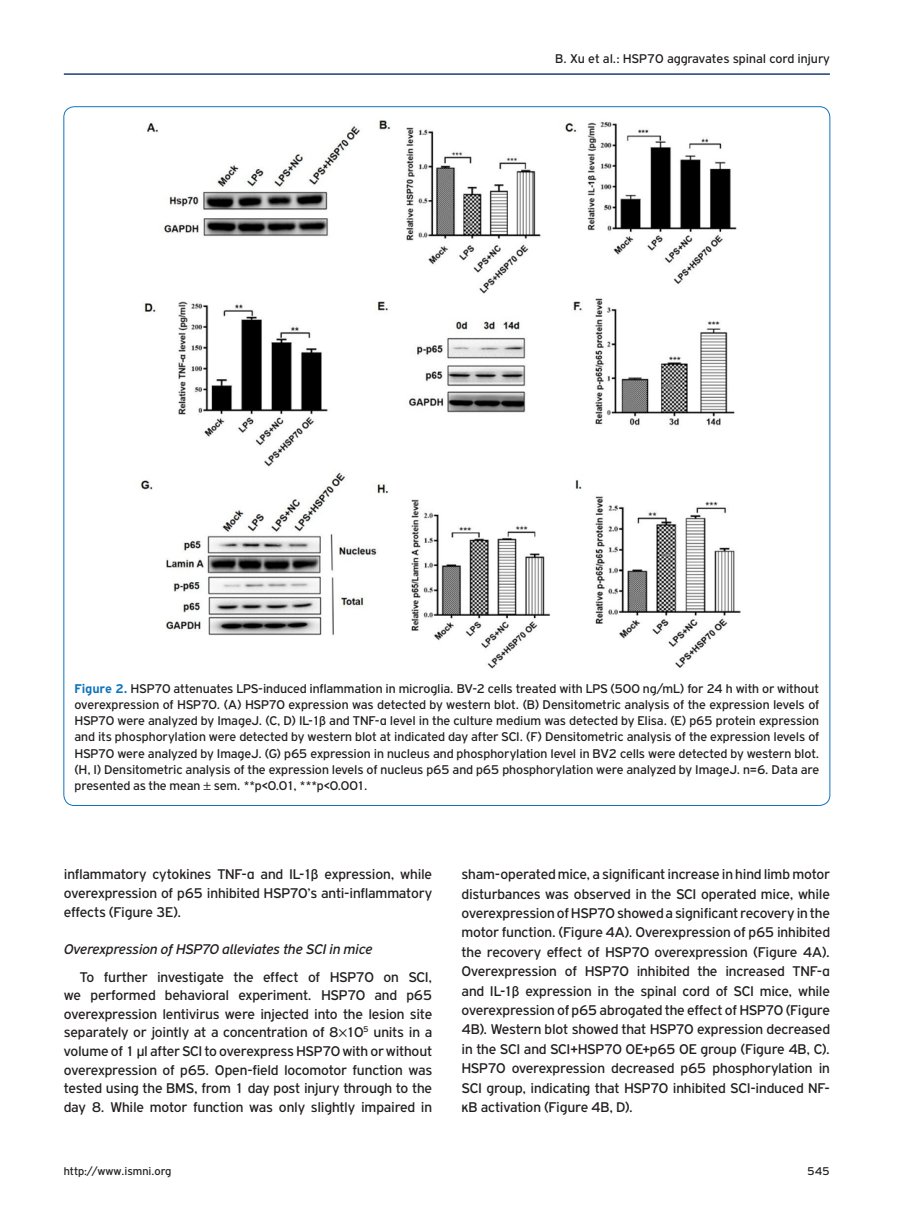
<style>
.page{position:relative;width:915px;height:1212px;background:#fff}
.page>*{position:absolute;margin:0;border:0;box-sizing:border-box;transform-origin:0 0}
.TEXT_BASIC{font:15px/19.4px "PF Highway Gothic";letter-spacing:-.01em;color:#231f20;text-align:justify}
.TITLE_ITALIC{font:italic 15px "PF Highway Gothic";letter-spacing:-.015em;color:#231f20}
.TEXT_FIGURE-TABLE{font:13.5px/16.2px "PF Highway Gothic";color:#231f20;text-align:justify}
.t1{font:12px "PF Highway Gothic";color:#231f20}
.s1{font-weight:700;color:#1074bc}
.s2{font-family:"Myriad Pro"}
</style>
<div class="page">
<hr style="left:64px;top:73px;width:765px;height:2px;background:#1a3f74">
<img style="left:140px;top:120px;width:601px;height:549px">
<p class="TEXT_FIGURE-TABLE" style="left:555px;top:50px;width:276px">B. Xu et al.: HSP70 aggravates spinal cord injury</p>
<p class="TEXT_FIGURE-TABLE" style="left:74px;top:680px;width:746px"><span class="s1">Figure 2.</span> HSP70 attenuates LPS-induced inflammation in microglia. BV-2 cells treated with LPS (500 ng/mL) for 24 h with or without overexpression of HSP70. (A) HSP70 expression was detected by western blot. (B) Densitometric analysis of the expression levels of HSP70 were analyzed by ImageJ. (C, D) IL-1β and TNF-α level in the culture medium was detected by Elisa. (E) p65 protein expression and its phosphorylation were detected by western blot at indicated day after SCI. (F) Densitometric analysis of the expression levels of HSP70 were analyzed by ImageJ. (G) p65 expression in nucleus and phosphorylation level in BV2 cells were detected by western blot. (H, I) Densitometric analysis of the expression levels of nucleus p65 and p65 phosphorylation were analyzed by ImageJ. n=6. Data are presented as the mean <span class="s2">±</span> sem. **p&lt;0.01, ***p&lt;0.001.</p>
<p class="TEXT_BASIC" style="left:64px;top:865px;width:369px;line-height:18.6px">inflammatory cytokines TNF-α and IL-1β expression, while overexpression of p65 inhibited HSP70’s anti-inflammatory effects (Figure 3E).</p>
<p class="TITLE_ITALIC" style="left:64px;top:941px;width:310px">Overexpression of HSP70 alleviates the SCI in mice</p>
<p class="TEXT_BASIC" style="left:64px;top:967px;width:370px;line-height:18.6px;text-indent:16px">To further investigate the effect of HSP70 on SCI, we performed behavioral experiment. HSP70 and p65 overexpression lentivirus were injected into the lesion site separately or jointly at a concentration of 8<span class="s2">×</span>10<sup>5</sup> units in a volume of 1 μl after SCI to overexpress HSP70 with or without overexpression of p65. Open-field locomotor function was tested using the BMS, from 1 day post injury through to the day 8. While motor function was only slightly impaired in</p>
<p class="TEXT_BASIC" style="left:461px;top:865px;width:370px">sham-operated mice, a significant increase in hind limb motor disturbances was observed in the SCI operated mice, while overexpression of HSP70 showed a significant recovery in the motor function. (Figure 4A). Overexpression of p65 inhibited the recovery effect of HSP70 overexpression (Figure 4A).<br>Overexpression of HSP70 inhibited the increased TNF-α and IL-1β expression in the spinal cord of SCI mice, while overexpression of p65 abrogated the effect of HSP70 (Figure 4B). Western blot showed that HSP70 expression decreased in the SCI and SCI+HSP70 OE+p65 OE group (Figure 4B, C).<br>HSP70 overexpression decreased p65 phosphorylation in SCI group, indicating that HSP70 inhibited SCI-induced NF&shy;κB activation (Figure 4B, D).</p>
<p class="t1" style="left:64px;top:1165px;width:109px">http://www.ismni.org</p>
<p class="t1" style="left:806px;top:1165px;width:24px">545</p>
</div>
